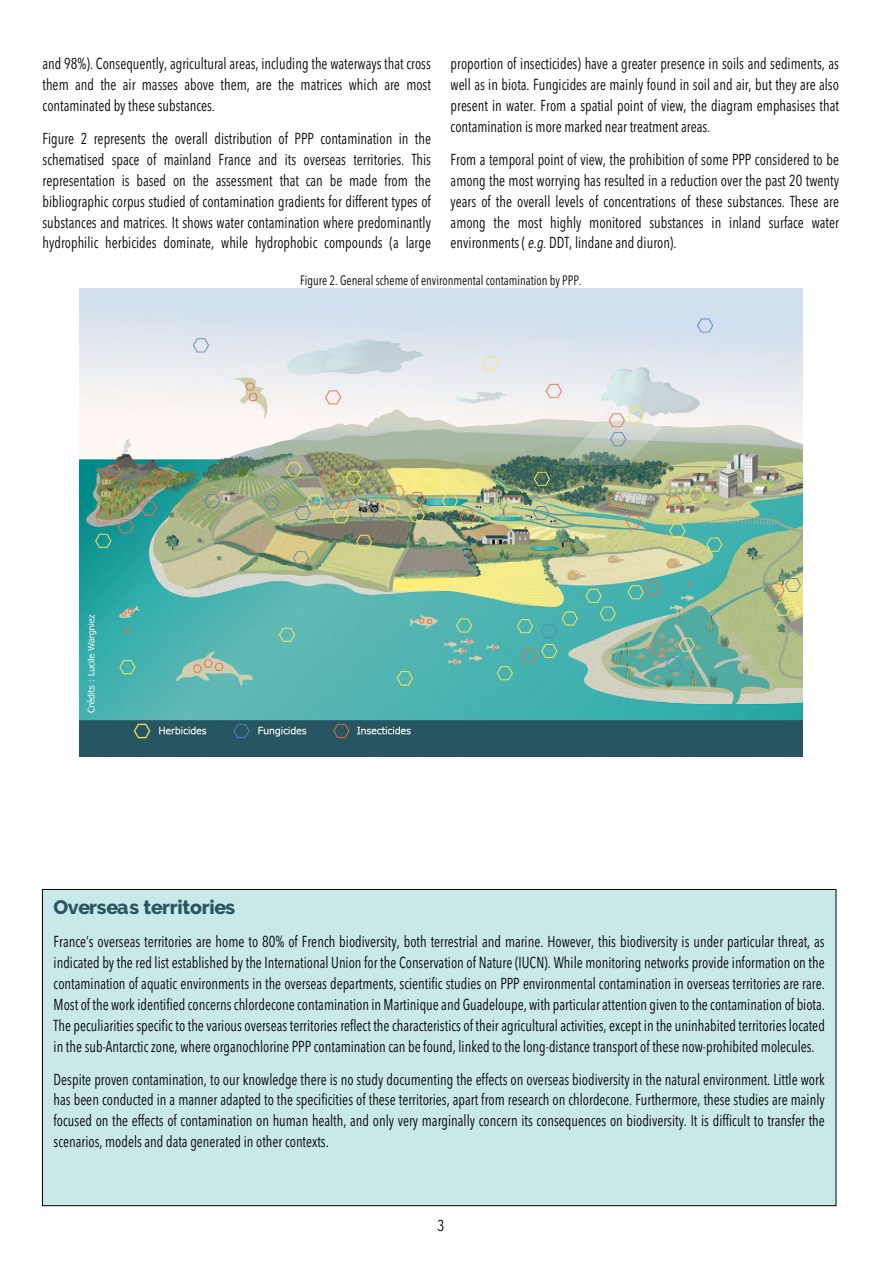
<style>
.page{position:relative;width:893px;height:1263px;background:#fff}
.page>*{position:absolute;margin:0;border:0;box-sizing:border-box;transform-origin:0 0}
.t1{font:800 19.5px "Raleway";letter-spacing:-.01em;color:#275662}
.t2{font:condensed 15.75px/20.9px "Avenir Next LT Pro";color:#000;text-align:justify;scale:.9 1}
.t3{font:condensed 15.75px "Avenir Next LT Pro";color:#000}
.t4{font:condensed 13.5px "Avenir Next LT Pro";color:#000;scale:.9 1}
.s1{font-style:italic}
</style>
<div class="page">
<img style="left:79px;top:288px;width:723px;height:468px">
<div style="left:42px;top:889px;width:794px;height:317px;background:#c9e9e8"></div>
<p class="t2" style="left:451px;top:53px;width:433px">proportion of insecticides) have a greater presence in soils and sediments, as well as in biota. Fungicides are mainly found in soil and air, but they are also present in water. From a spatial point of view, the diagram emphasises that contamination is more marked near treatment areas.</p>
<p class="t2" style="left:451px;top:149px;width:433px">From a temporal point of view, the prohibition of some PPP considered to be among the most worrying has resulted in a reduction over the past 20 twenty years of the overall levels of concentrations of these substances. These are among the most highly monitored substances in inland surface water environments ( <span class="s1">e.g.</span> DDT, lindane and diuron).</p>
<p class="t4" style="left:300px;top:272px;width:314px">Figure 2. General scheme of environmental contamination by PPP.</p>
<p class="t2" style="left:43px;top:53px;width:433px">and 98%). Consequently, agricultural areas, including the waterways that cross them and the air masses above them, are the matrices which are most contaminated by these substances.</p>
<p class="t2" style="left:43px;top:128px;width:433px">Figure 2 represents the overall distribution of PPP contamination in the schematised space of mainland France and its overseas territories. This representation is based on the assessment that can be made from the bibliographic corpus studied of contamination gradients for different types of substances and matrices. It shows water contamination where predominantly hydrophilic herbicides dominate, while hydrophobic compounds (a large</p>
<p class="t1" style="left:54px;top:896px;width:183px">Overseas territories</p>
<p class="t2" style="left:54px;top:931px;width:858px">France’s overseas territories are home to 80% of French biodiversity, both terrestrial and marine. However, this biodiversity is under particular threat, as indicated by the red list established by the International Union for the Conservation of Nature (IUCN). While monitoring networks provide information on the contamination of aquatic environments in the overseas departments, scientific studies on PPP environmental contamination in overseas territories are rare.<br>Most of the work identified concerns chlordecone contamination in Martinique and Guadeloupe, with particular attention given to the contamination of biota.<br>The peculiarities specific to the various overseas territories reflect the characteristics of their agricultural activities, except in the uninhabited territories located in the sub-Antarctic zone, where organochlorine PPP contamination can be found, linked to the long-distance transport of these now-prohibited molecules.</p>
<p class="t2" style="left:54px;top:1068px;width:858px">Despite proven contamination, to our knowledge there is no study documenting the effects on overseas biodiversity in the natural environment. Little work has been conducted in a manner adapted to the specificities of these territories, apart from research on chlordecone. Furthermore, these studies are mainly focused on the effects of contamination on human health, and only very marginally concern its consequences on biodiversity. It is difficult to transfer the scenarios, models and data generated in other contexts.</p>
<p class="t3" style="left:437px;top:1216px;width:9px">3</p>
</div>
